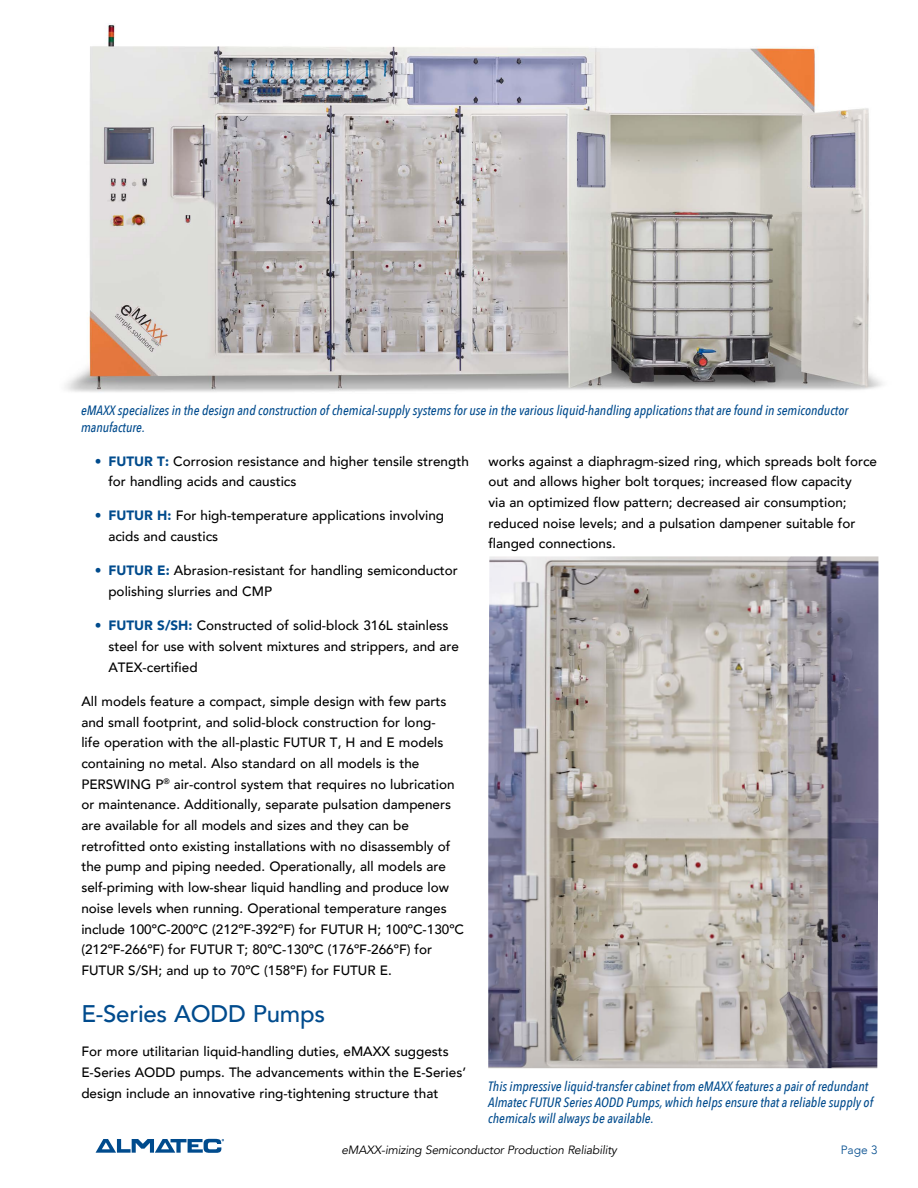
<style>
.page{position:relative;width:918px;height:1188px;background:#fff}
.page>*{position:absolute;margin:0;border:0;box-sizing:border-box;transform-origin:0 0}
.t1{font:500 24px "Avenir";letter-spacing:-.01em;color:#004b8d}
.t2{font:500 13.5px/20.7px "Avenir";color:#000}
.t3{font:italic 500 13.5px/16.2px "Avenir Next Condensed";color:#004b8d}
.t4{font:italic 12px "Avenir";letter-spacing:-.015em;color:#000}
.t5{font:300 12px "Avenir";color:#004b8d}
.s1{font-weight:900;color:#004b8d}
</style>
<div class="page">
<img style="left:65px;top:24px;width:818px;height:369px">
<img style="left:488px;top:556px;width:390px;height:512px">
<svg style="left:96px;top:1139px;width:128px;height:14px"></svg>
<p class="t3" style="left:81px;top:403px;width:769px">eMAXX specializes in the design and construction of chemical-supply systems for use in the various liquid-handling applications that are found in semiconductor manufacture.</p>
<p class="t2" style="left:108px;top:450px;width:362px;text-indent:-14px"><span class="s1">• FUTUR T:</span> Corrosion resistance and higher tensile strength for handling acids and caustics</p>
<p class="t2" style="left:108px;top:505px;width:337px;text-indent:-14px"><span class="s1">• FUTUR H:</span> For high-temperature applications involving acids and caustics</p>
<p class="t2" style="left:108px;top:560px;width:351px;text-indent:-14px"><span class="s1">• FUTUR E:</span> Abrasion-resistant for handling semiconductor polishing slurries and CMP</p>
<p class="t2" style="left:108px;top:614px;width:352px;text-indent:-14px"><span class="s1">• FUTUR S/SH:</span> Constructed of solid-block 316L stainless steel for use with solvent mixtures and strippers, and are<br>ATEX-certified</p>
<p class="t2" style="left:81px;top:690px;width:384px">All models feature a compact, simple design with few parts and small footprint, and solid-block construction for long-<br>life operation with the all-plastic FUTUR T, H and E models containing no metal. Also standard on all models is the PERSWING P<sup>®</sup> air-control system that requires no lubrication or maintenance. Additionally, separate pulsation dampeners are available for all models and sizes and they can be retrofitted onto existing installations with no disassembly of the pump and piping needed. Operationally, all models are self-priming with low-shear liquid handling and produce low noise levels when running. Operational temperature ranges include 100ºC-200ºC (212ºF-392ºF) for FUTUR H; 100ºC-130ºC (212ºF-266ºF) for FUTUR T; 80ºC-130ºC (176ºF-266ºF) for FUTUR S/SH; and up to 70ºC (158ºF) for FUTUR E.</p>
<h1 class="t1" style="left:81px;top:993px;width:245px">E-Series AODD Pumps</h1>
<p class="t2" style="left:81px;top:1041px;width:386px">For more utilitarian liquid-handling duties, eMAXX suggests<br>E-Series AODD pumps. The advancements within the E-Series’ design include an innovative ring-tightening structure that</p>
<p class="t2" style="left:488px;top:450px;width:390px">works against a diaphragm-sized ring, which spreads bolt force out and allows higher bolt torques; increased flow capacity<br>via an optimized flow pattern; decreased air consumption; reduced noise levels; and a pulsation dampener suitable for flanged connections.</p>
<p class="t3" style="left:488px;top:1078px;width:386px">This impressive liquid-transfer cabinet from eMAXX features a pair of redundant<br>Almatec FUTUR Series AODD Pumps, which helps ensure that a reliable supply of chemicals will always be available.</p>
<p class="t4" style="left:341px;top:1142px;width:277px">eMAXX-imizing Semiconductor Production Reliability</p>
<p class="t5" style="left:841px;top:1143px;width:38px">Page 3</p>
</div>
